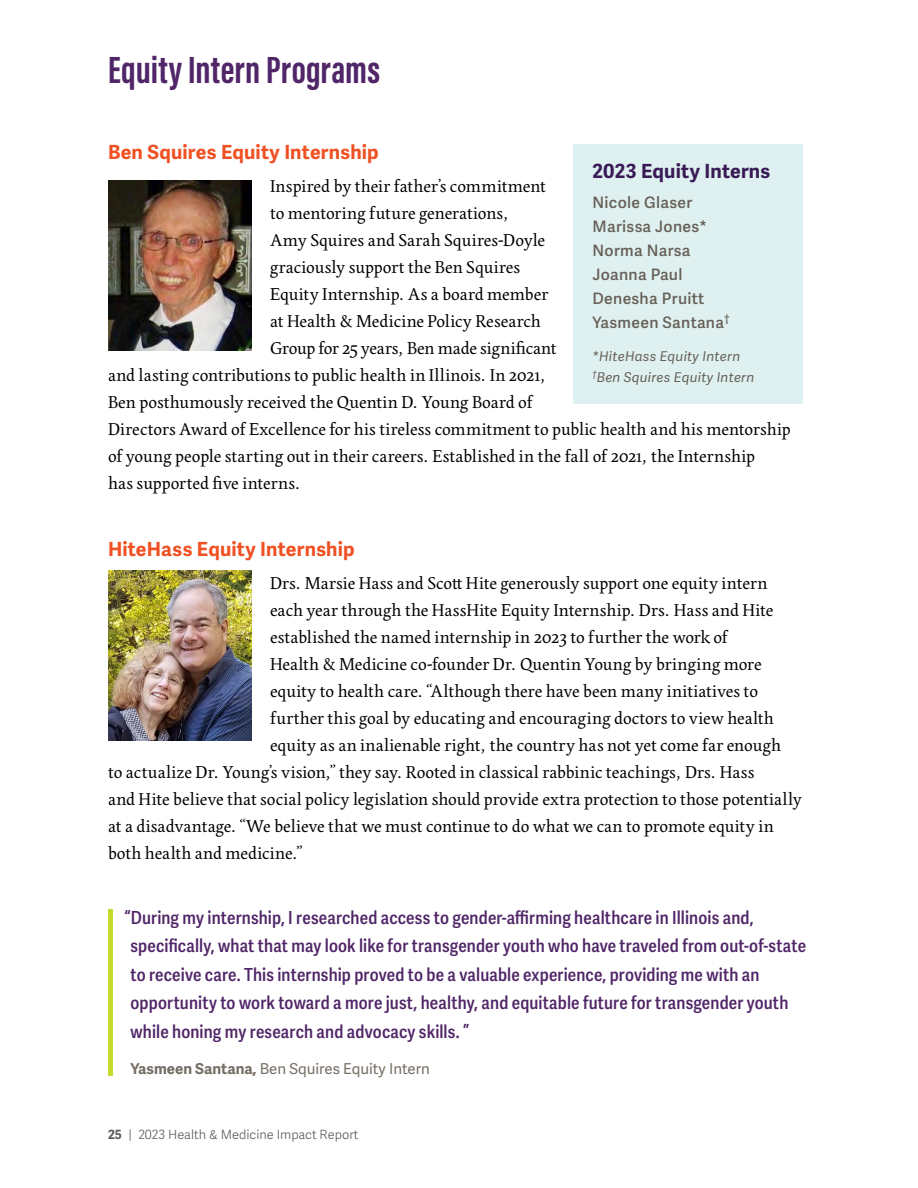
<style>
.page{position:relative;width:918px;height:1188px;background:#fff}
.page>*{position:absolute;margin:0;border:0;box-sizing:border-box;transform-origin:0 0}
.t1{font:700 39px "Acumin Pro Extra Cond";letter-spacing:.005em;color:#502668}
.t2{font:700 19.5px "Adelle Sans";letter-spacing:.01em;color:#f05123}
.t3{font:700 19.5px "Adelle Sans";letter-spacing:.01em;color:#3a1a56}
.t4{font:18px "Edita";color:#000}
.t5{font:600 18px/28.5px "Adelle Sans Cnd";letter-spacing:.01em;color:#502668}
.t6{font:600 15.75px/24px "Adelle Sans";letter-spacing:.02em;color:#676058}
.t7{font:15px "Adelle Sans";color:#756e64}
.t8{font:italic 13.5px/21px "Adelle Sans";letter-spacing:.02em;color:#676058}
.t9{font:300 12.75px "Adelle Sans";color:#58595b}
.s1{font-weight:700}
</style>
<div class="page">
<hr style="left:108px;top:909px;width:4px;height:167px;background:#c6d92d">
<div style="left:573px;top:144px;width:229px;height:260px;background:#def1f0"></div>
<img style="left:108px;top:180px;width:144px;height:171px">
<img style="left:108px;top:570px;width:144px;height:171px">
<h1 class="t1" style="left:108px;top:46px;width:274px">Equity Intern Programs</h1>
<p class="t2" style="left:108px;top:140px;width:272px">Ben Squires Equity Internship</p>
<p class="t4" style="left:270px;top:176px;width:278px">Inspired by their father’s commitment</p>
<p class="t4" style="left:270px;top:203px;width:240px">to mentoring future generations,</p>
<p class="t4" style="left:270px;top:230px;width:277px">Amy Squires and Sarah Squires-Doyle</p>
<p class="t4" style="left:270px;top:257px;width:252px">graciously support the Ben Squires</p>
<p class="t4" style="left:270px;top:284px;width:280px">Equity Internship. As a board member</p>
<p class="t4" style="left:270px;top:311px;width:273px">at Health &amp; Medicine Policy Research</p>
<p class="t4" style="left:270px;top:338px;width:288px">Group for 25 years, Ben made significant</p>
<p class="t4" style="left:108px;top:365px;width:439px">and lasting contributions to public health in Illinois. In 2021,</p>
<p class="t4" style="left:108px;top:392px;width:426px">Ben posthumously received the Quentin D. Young Board of</p>
<p class="t4" style="left:108px;top:419px;width:684px">Directors Award of Excellence for his tireless commitment to public health and his mentorship</p>
<p class="t4" style="left:108px;top:446px;width:649px">of young people starting out in their careers. Established in the fall of 2021, the Internship</p>
<p class="t4" style="left:108px;top:473px;width:194px">has supported five interns.</p>
<p class="t3" style="left:592px;top:160px;width:179px">2023 Equity Interns</p>
<p class="t6" style="left:592px;top:191px;width:138px">Nicole Glaser<br>Marissa Jones*<br>Norma Narsa<br>Joanna Paul<br>Denesha Pruitt<br>Yasmeen Santana<sup>†</sup></p>
<p class="t8" style="left:592px;top:346px;width:163px">*HiteHass Equity Intern <sup>†</sup>Ben Squires Equity Intern</p>
<p class="t2" style="left:108px;top:538px;width:248px">HiteHass Equity Internship</p>
<p class="t4" style="left:270px;top:573px;width:499px">Drs. Marsie Hass and Scott Hite generously support one equity intern</p>
<p class="t4" style="left:270px;top:600px;width:505px">each year through the HassHite Equity Internship. Drs. Hass and Hite</p>
<p class="t4" style="left:270px;top:627px;width:459px">established the named internship in 2023 to further the work of</p>
<p class="t4" style="left:270px;top:654px;width:493px">Health &amp; Medicine co-founder Dr. Quentin Young by bringing more</p>
<p class="t4" style="left:270px;top:681px;width:490px">equity to health care. “Although there have been many initiatives to</p>
<p class="t4" style="left:270px;top:708px;width:506px">further this goal by educating and encouraging doctors to view health</p>
<p class="t4" style="left:270px;top:735px;width:513px">equity as an inalienable right, the country has not yet come far enough</p>
<p class="t4" style="left:108px;top:762px;width:648px">to actualize Dr. Young’s vision,” they say. Rooted in classical rabbinic teachings, Drs. Hass</p>
<p class="t4" style="left:108px;top:789px;width:695px">and Hite believe that social policy legislation should provide extra protection to those potentially</p>
<p class="t4" style="left:108px;top:816px;width:667px">at a disadvantage. “We believe that we must continue to do what we can to promote equity in</p>
<p class="t4" style="left:108px;top:843px;width:196px">both health and medicine.”</p>
<p class="t5" style="left:130px;top:904px;width:677px;text-indent:-6px">“During my internship, I researched access to gender-affirming healthcare in Illinois and, specifically, what that may look like for transgender youth who have traveled from out-of-state to receive care. This internship proved to be a valuable experience, providing me with an opportunity to work toward a more just, healthy, and equitable future for transgender youth while honing my research and advocacy skills. ”</p>
<p class="t7" style="left:130px;top:1060px;width:301px"><span class="s1">Yasmeen Santana,</span> Ben Squires Equity Intern</p>
<p class="t9" style="left:108px;top:1127px;width:252px"><span class="s1">25</span> | 2023 Health &amp; Medicine Impact Report</p>
</div>
